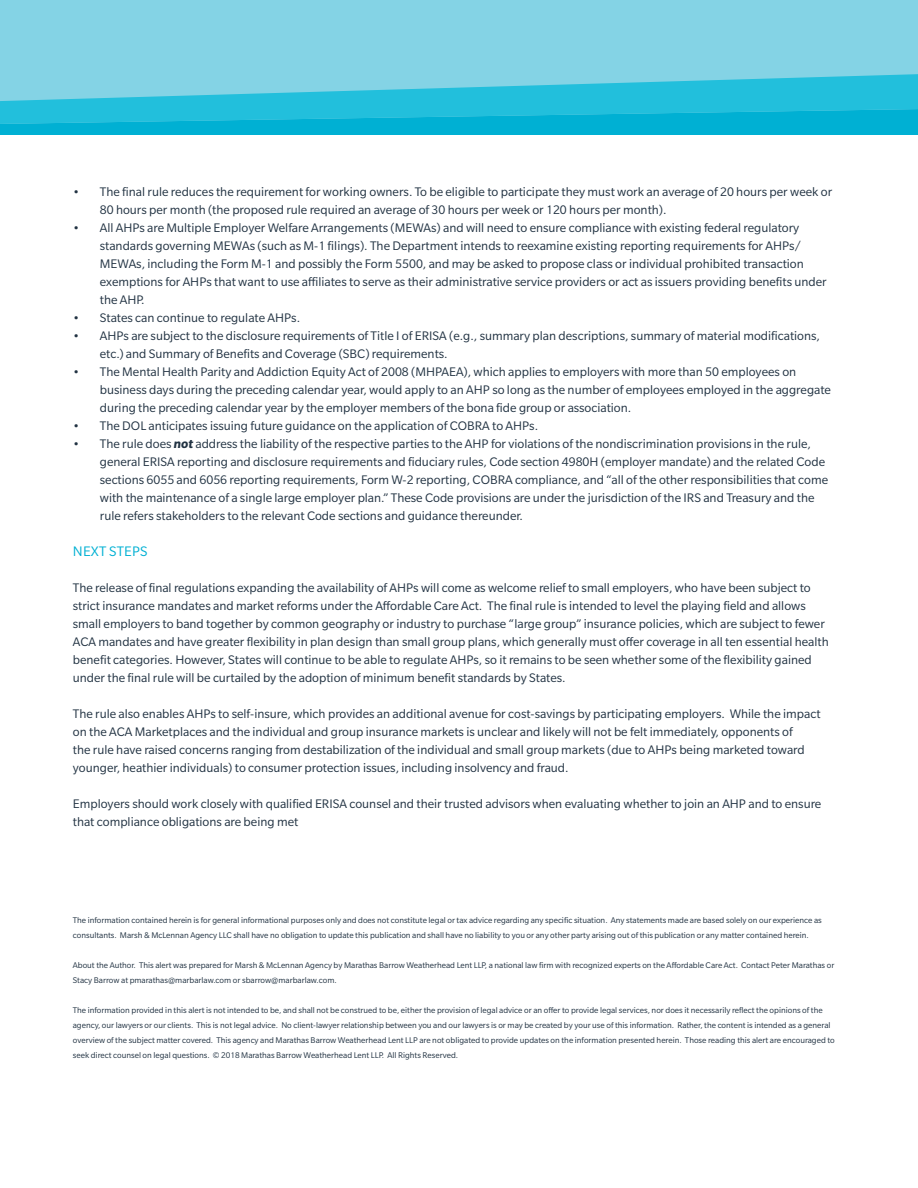
<style>
.page{position:relative;width:918px;height:1188px;background:#fff}
.page>*{position:absolute;margin:0;border:0;box-sizing:border-box;transform-origin:0 0}
.t1{font:15px "Slate Pro";letter-spacing:.01em;color:#00b0d3}
.t2{font:13.5px/18px "Slate Pro";color:#213242}
.t3{font:9px/15px "Slate Pro";color:#213242}
.s1{font-weight:700;font-style:italic}
</style>
<div class="page">
<div style="left:0;top:0;width:918px;height:135px;background:#84d3e5"></div>
<div style="left:0;top:124px;width:918px;height:11px;background:#00b0d3"></div>
<svg style="left:0;top:74px;width:918px;height:50px;fill:#22bfdc"></svg>
<p class="t2" style="left:100px;top:182px;width:734px;text-indent:-27px">• The final rule reduces the requirement for working owners. To be eligible to participate they must work an average of 20 hours per week or<br>80 hours per month (the proposed rule required an average of 30 hours per week or 120 hours per month).</p>
<p class="t2" style="left:100px;top:218px;width:729px;text-indent:-27px">• All AHPs are Multiple Employer Welfare Arrangements (MEWAs) and will need to ensure compliance with existing federal regulatory standards governing MEWAs (such as M-1 filings). The Department intends to reexamine existing reporting requirements for AHPs/ MEWAs, including the Form M-1 and possibly the Form 5500, and may be asked to propose class or individual prohibited transaction exemptions for AHPs that want to use affiliates to serve as their administrative service providers or act as issuers providing benefits under the AHP.</p>
<p class="t2" style="left:73px;top:308px;width:229px">• States can continue to regulate AHPs.</p>
<p class="t2" style="left:100px;top:326px;width:722px;text-indent:-27px">• AHPs are subject to the disclosure requirements of Title I of ERISA (e.g., summary plan descriptions, summary of material modifications, etc.) and Summary of Benefits and Coverage (SBC) requirements.</p>
<p class="t2" style="left:100px;top:362px;width:733px;text-indent:-27px">• The Mental Health Parity and Addiction Equity Act of 2008 (MHPAEA), which applies to employers with more than 50 employees on business days during the preceding calendar year, would apply to an AHP so long as the number of employees employed in the aggregate during the preceding calendar year by the employer members of the bona fide group or association.</p>
<p class="t2" style="left:73px;top:416px;width:467px">• The DOL anticipates issuing future guidance on the application of COBRA to AHPs.</p>
<p class="t2" style="left:100px;top:434px;width:730px;text-indent:-27px">• The rule does <span class="s1">not</span> address the liability of the respective parties to the AHP for violations of the nondiscrimination provisions in the rule, general ERISA reporting and disclosure requirements and fiduciary rules, Code section 4980H (employer mandate) and the related Code sections 6055 and 6056 reporting requirements, Form W-2 reporting, COBRA compliance, and “all of the other responsibilities that come with the maintenance of a single large employer plan.” These Code provisions are under the jurisdiction of the IRS and Treasury and the rule refers stakeholders to the relevant Code sections and guidance thereunder.</p>
<p class="t1" style="left:73px;top:543px;width:76px">NEXT STEPS</p>
<p class="t2" style="left:73px;top:578px;width:757px">The release of final regulations expanding the availability of AHPs will come as welcome relief to small employers, who have been subject to strict insurance mandates and market reforms under the Affordable Care Act. The final rule is intended to level the playing field and allows small employers to band together by common geography or industry to purchase “large group” insurance policies, which are subject to fewer ACA mandates and have greater flexibility in plan design than small group plans, which generally must offer coverage in all ten essential health benefit categories. However, States will continue to be able to regulate AHPs, so it remains to be seen whether some of the flexibility gained under the final rule will be curtailed by the adoption of minimum benefit standards by States.</p>
<p class="t2" style="left:73px;top:704px;width:749px">The rule also enables AHPs to self-insure, which provides an additional avenue for cost-savings by participating employers. While the impact on the ACA Marketplaces and the individual and group insurance markets is unclear and likely will not be felt immediately, opponents of<br>the rule have raised concerns ranging from destabilization of the individual and small group markets (due to AHPs being marketed toward younger, heathier individuals) to consumer protection issues, including insolvency and fraud.</p>
<p class="t2" style="left:73px;top:794px;width:750px">Employers should work closely with qualified ERISA counsel and their trusted advisors when evaluating whether to join an AHP and to ensure that compliance obligations are being met</p>
<p class="t3" style="left:73px;top:913px;width:751px">The information contained herein is for general informational purposes only and does not constitute legal or tax advice regarding any specific situation. Any statements made are based solely on our experience as consultants. Marsh &amp; McLennan Agency LLC shall have no obligation to update this publication and shall have no liability to you or any other party arising out of this publication or any matter contained herein.</p>
<p class="t3" style="left:73px;top:958px;width:763px">About the Author. This alert was prepared for Marsh &amp; McLennan Agency by Marathas Barrow Weatherhead Lent LLP, a national law firm with recognized experts on the Affordable Care Act. Contact Peter Marathas or<br>Stacy Barrow at pmarathas@marbarlaw.com or sbarrow@marbarlaw.com.</p>
<p class="t3" style="left:73px;top:1003px;width:763px">The information provided in this alert is not intended to be, and shall not be construed to be, either the provision of legal advice or an offer to provide legal services, nor does it necessarily reflect the opinions of the agency, our lawyers or our clients. This is not legal advice. No client-lawyer relationship between you and our lawyers is or may be created by your use of this information. Rather, the content is intended as a general overview of the subject matter covered. This agency and Marathas Barrow Weatherhead Lent LLP are not obligated to provide updates on the information presented herein. Those reading this alert are encouraged to seek direct counsel on legal questions. © 2018 Marathas Barrow Weatherhead Lent LLP. All Rights Reserved.</p>
</div>
